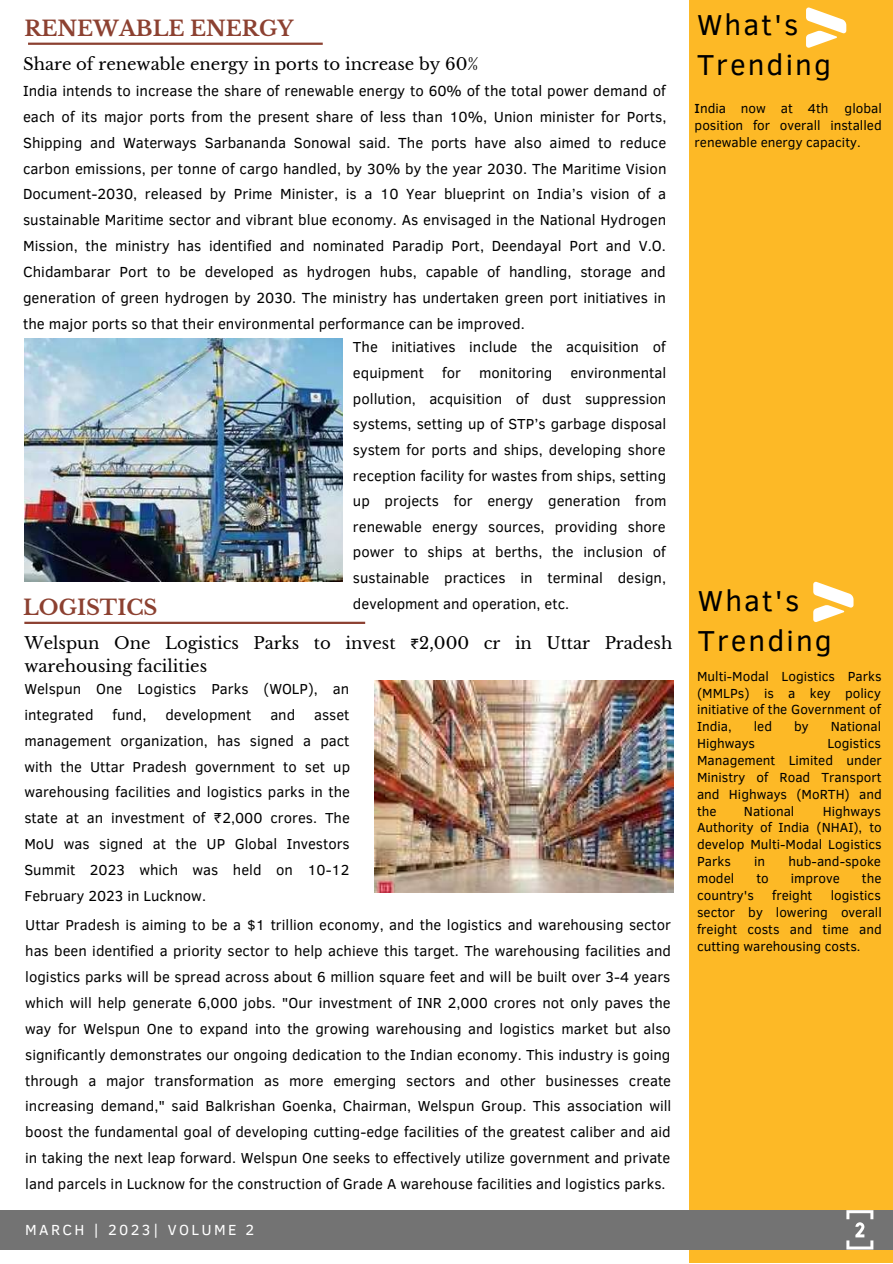
<style>
.page{position:relative;width:893px;height:1264px;background:#fff}
.page>*{position:absolute;margin:0;border:0;box-sizing:border-box;transform-origin:0 0}
.t1{font:29.55px/40.5px "Clear Sans";letter-spacing:.07em;color:#000}
.t2{font:700 21px "Libre Baskerville";color:#8c4131}
.t3{font:16.5px/22.5px "Libre Baskerville";color:#000}
.t4{font:16.5px/21.3px "Clear Sans";color:#000}
.t5{font:15px/25.8px "Clear Sans";color:#000;text-align:justify}
.t6{font:15px "Clear Sans";letter-spacing:.155em;color:#fff}
.t7{font:14.85px/25.8px "Clear Sans";color:#000;text-align:justify}
.t8{font:13.5px/16.8px "Clear Sans";color:#000;text-align:justify}
.s1{font-family:"Noto Sans Gurmukhi"}
.s2{font-weight:500}
</style>
<div class="page">
<img style="left:375px;top:680px;width:298px;height:212px">
<hr style="left:28px;top:43px;width:295px;height:2px;background:#8c4131">
<img style="left:24px;top:339px;width:318px;height:243px">
<div style="left:688px;top:0;width:204px;height:1262px;background:#fdb926"></div>
<div style="left:0;top:1210px;width:892px;height:39px;background:#737373"></div>
<svg style="left:846px;top:1210px;width:27px;height:39px"></svg>
<svg style="left:806px;top:7px;width:40px;height:41px"></svg>
<svg style="left:813px;top:582px;width:40px;height:40px"></svg>
<hr style="left:24px;top:621px;width:341px;height:3px;background:#8c4131">
<h2 class="t2" style="left:24px;top:15px;width:270px">RENEWABLE ENERGY</h2>
<p class="t3" style="left:23px;top:53px;width:457px">Share of renewable energy in ports to increase by 60%</p>
<p class="t5" style="left:23px;top:77px;width:645px">India intends to increase the share of renewable energy to 60% of the total power demand of each of its major ports from the present share of less than 10%, Union minister for Ports, Shipping and Waterways Sarbananda Sonowal said. The ports have also aimed to reduce carbon emissions, per tonne of cargo handled, by 30% by the year 2030. The Maritime Vision Document-2030, released by Prime Minister, is a 10 Year blueprint on India’s vision of a sustainable Maritime sector and vibrant blue economy. As envisaged in the National Hydrogen Mission, the ministry has identified and nominated Paradip Port, Deendayal Port and V.O.<br>Chidambarar Port to be developed as hydrogen hubs, capable of handling, storage and generation of green hydrogen by 2030. The ministry has undertaken green port initiatives in the major ports so that their environmental performance can be improved.</p>
<h2 class="t2" style="left:23px;top:594px;width:136px">LOGISTICS</h2>
<p class="t7" style="left:353px;top:333px;width:315px">The initiatives include the acquisition of equipment for monitoring environmental pollution, acquisition of dust suppression systems, setting up of STP’s garbage disposal system for ports and ships, developing shore reception facility for wastes from ships, setting up projects for energy generation from renewable energy sources, providing shore power to ships at berths, the inclusion of sustainable practices in terminal design, development and operation, etc.</p>
<p class="t3" style="left:24px;top:632px;width:649px">Welspun One Logistics Parks to invest <span class="s1">₹</span>2,000 cr in Uttar Pradesh warehousing facilities</p>
<p class="t7" style="left:24px;top:675px;width:326px">Welspun One Logistics Parks (WOLP), an integrated</p>
<p class="t7" style="left:112px;top:701px;width:35px">fund,</p>
<p class="t7" style="left:165px;top:701px;width:88px">development</p>
<p class="t7" style="left:270px;top:701px;width:26px">and</p>
<p class="t7" style="left:24px;top:701px;width:327px;text-indent:290px">asset management organization, has signed a pact with the Uttar Pradesh government to set up warehousing facilities and logistics parks in the state at an investment of ₹2,000 crores. The MoU was signed at the UP Global Investors Summit 2023 which was held on 10-12<br>February 2023 in Lucknow.</p>
<p class="t7" style="left:25px;top:911px;width:647px">Uttar Pradesh is aiming to be a $1 trillion economy, and the logistics and warehousing sector has been identified a priority sector to help achieve this target. The warehousing facilities and logistics parks will be spread across about 6 million square feet and will be built over 3-4 years which will help generate 6,000 jobs. "Our investment of INR 2,000 crores not only paves the way for Welspun One to expand into the growing warehousing and logistics market but also significantly demonstrates our ongoing dedication to the Indian economy. This industry is going through a major transformation as more emerging sectors and other businesses create increasing demand," said Balkrishan Goenka, Chairman, Welspun Group. This association will boost the fundamental goal of developing cutting-edge facilities of the greatest caliber and aid in taking the next leap forward. Welspun One seeks to effectively utilize government and private land parcels in Lucknow for the construction of Grade A warehouse facilities and logistics parks.</p>
<p class="t6" style="left:25px;top:1219px;width:230px">MARCH | 2023| VOLUME 2</p>
<h1 class="t1" style="left:697px;top:3px;width:135px">What's<br>Trending</h1>
<h1 class="t1" style="left:709px;top:54px;width:135px">Whats<br>Trending</h1>
<p class="t8" style="left:694px;top:100px;width:189px"><span class="s2">I</span>ndia now at 4th global position for overall installed renewable energy capacity.</p>
<h1 class="t1" style="left:698px;top:578px;width:135px">What's<br>Trending</h1>
<h1 class="t1" style="left:705px;top:658px;width:135px">Whats<br>Trending</h1>
<p class="t8" style="left:697px;top:666px;width:186px">Multi-Modal Logistics Parks (MMLPs) is a key policy initiative of the Government of India,</p>
<p class="t8" style="left:753px;top:717px;width:20px">led</p>
<p class="t8" style="left:794px;top:717px;width:16px">by</p>
<p class="t8" style="left:830px;top:717px;width:52px">National</p>
<p class="t8" style="left:697px;top:734px;width:60px">Highways</p>
<p class="t8" style="left:697px;top:734px;width:186px;text-indent:130px">Logistics Management Limited under Ministry of Road Transport and Highways (MoRTH) and the</p>
<p class="t4" style="left:705px;top:778px;width:182px">A Message of Hope from the Executive DirectorA<br>Message of Hope from the Executive DirectorA<br>Message of Hope from the Executive Director</p>
<p class="t8" style="left:697px;top:801px;width:186px;text-indent:126px">Highways Authority of India (NHAI), to develop Multi-Modal Logistics Parks</p>
<p class="t8" style="left:743px;top:801px;width:52px">National</p>
<p class="t8" style="left:754px;top:852px;width:13px">in</p>
<p class="t8" style="left:788px;top:852px;width:94px">hub-and-spoke</p>
<p class="t8" style="left:697px;top:869px;width:39px">model</p>
<p class="t8" style="left:756px;top:869px;width:14px">to</p>
<p class="t8" style="left:790px;top:869px;width:51px">improve</p>
<p class="t8" style="left:861px;top:869px;width:21px">the</p>
<p class="t8" style="left:697px;top:886px;width:58px">country's</p>
<p class="t8" style="left:772px;top:886px;width:42px">freight</p>
<p class="t8" style="left:697px;top:886px;width:186px;text-indent:134px">logistics sector by lowering overall freight costs and time and cutting warehousing costs.</p>
</div>
